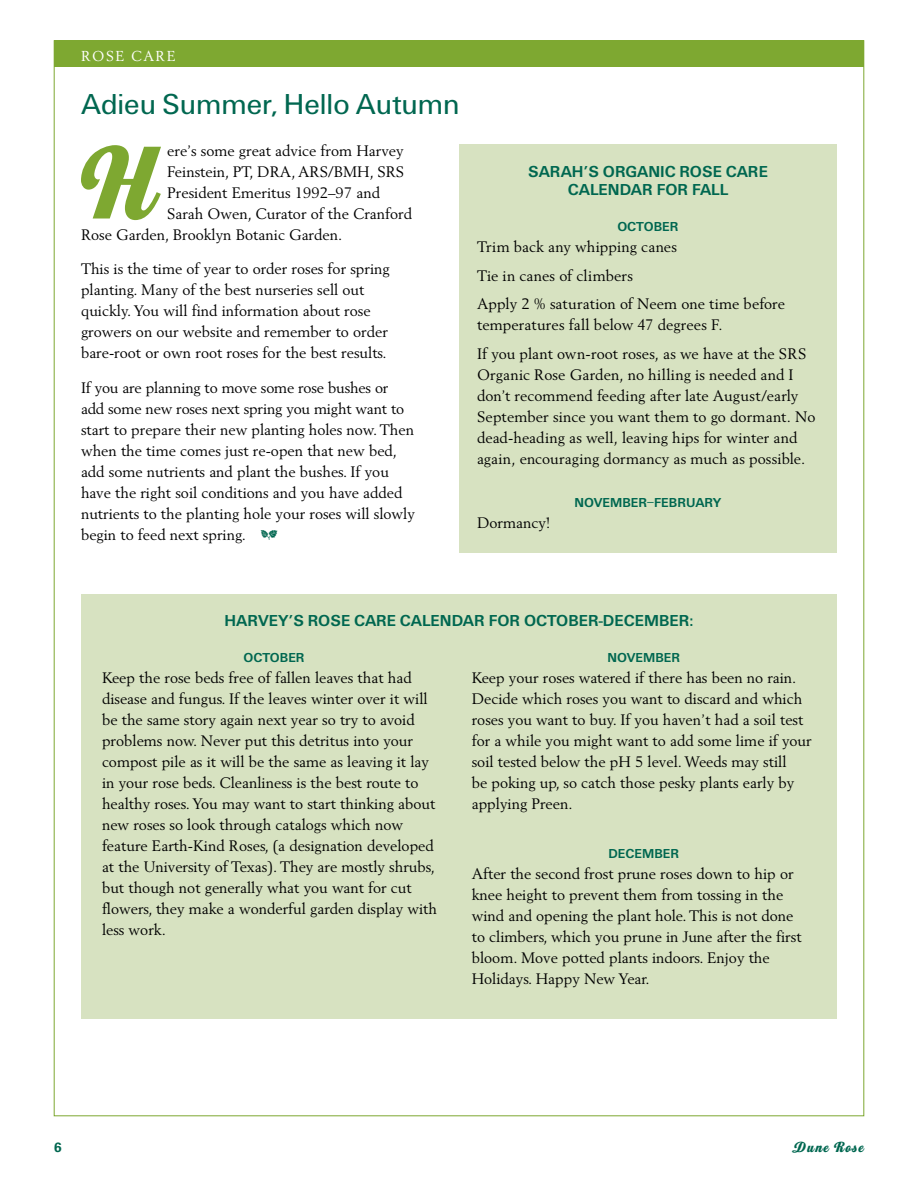
<style>
.page{position:relative;width:918px;height:1188px;background:#fff}
.page>*{position:absolute;margin:0;border:0;box-sizing:border-box;transform-origin:0 0}
.t1{font:106.2px "Home Run Script";color:#7ea831}
.t2{font:30px "U55";color:#006750}
.t3{font:16.5px/18px "U65";color:#006750;text-align:center}
.t4{font:15px/21px "Berling";color:#000}
.t5{font:15px "Home Run Script";letter-spacing:.1em;color:#006750}
.t6{font:14.25px "Berling";letter-spacing:.1em;color:#fff}
.t7{font:13.5px "U65";color:#006750}
.t8{font:700 13.5px "Univers";color:#006750}
.s1{font-family:"Type Embellishments One Plain";color:#006750}
</style>
<div class="page">
<div style="left:54px;top:40px;width:810px;height:28px;background:#7ea831"></div>
<div style="left:459px;top:144px;width:378px;height:409px;background:#d7e2c1"></div>
<div style="left:81px;top:594px;width:756px;height:425px;background:#d7e2c1"></div>
<p class="t6" style="left:81px;top:47px;width:96px">ROSE CARE</p>
<h2 class="t2" style="left:81px;top:84px;width:380px">Adieu Summer, Hello Autumn</h2>
<h1 class="t1" style="left:86px;top:121px;width:72px">H</h1>
<p class="t4" style="left:167px;top:140px;width:238px">ere’s some great advice from Harvey</p>
<p class="t4" style="left:167px;top:161px;width:239px">Feinstein, PT, DRA, ARS/BMH, SRS</p>
<p class="t4" style="left:167px;top:182px;width:214px">President Emeritus 1992–97 and</p>
<p class="t4" style="left:167px;top:203px;width:246px">Sarah Owen, Curator of the Cranford</p>
<p class="t4" style="left:81px;top:224px;width:263px">Rose Garden, Brooklyn Botanic Garden.</p>
<p class="t4" style="left:81px;top:258px;width:310px">This is the time of year to order roses for spring planting. Many of the best nurseries sell out quickly. You will find information about rose growers on our website and remember to order bare-root or own root roses for the best results.</p>
<p class="t4" style="left:81px;top:377px;width:335px">If you are planning to move some rose bushes or add some new roses next spring you might want to start to prepare their new planting holes now. Then when the time comes just re-open that new bed, add some nutrients and plant the bushes. If you have the right soil conditions and you have added nutrients to the planting hole your roses will slowly begin to feed next spring. <span class="s1">a</span></p>
<p class="t3" style="left:528px;top:164px;width:241px">SARAH’S ORGANIC ROSE CARE<br>CALENDAR FOR FALL</p>
<p class="t7" style="left:617px;top:218px;width:63px">OCTOBER</p>
<p class="t4" style="left:477px;top:232px;width:310px;line-height:28.5px">Trim back any whipping canes<br>Tie in canes of climbers<br>Apply 2 % saturation of Neem one time before</p>
<p class="t4" style="left:477px;top:310px;width:331px;line-height:28.5px">temperatures fall below 47 degrees F.<br>If you plant own-root roses, as we have at the SRS</p>
<p class="t4" style="left:477px;top:364px;width:340px">Organic Rose Garden, no hilling is needed and I don’t recommend feeding after late August/early September since you want them to go dormant. No dead-heading as well, leaving hips for winter and again, encouraging dormancy as much as possible.</p>
<p class="t7" style="left:574px;top:494px;width:149px">NOVEMBER–FEBRUARY</p>
<p class="t4" style="left:477px;top:512px;width:75px">Dormancy!</p>
<p class="t3" style="left:225px;top:613px;width:470px">HARVEY’S ROSE CARE CALENDAR FOR OCTOBER-DECEMBER:</p>
<p class="t7" style="left:244px;top:648px;width:63px">OCTOBER</p>
<p class="t4" style="left:102px;top:667px;width:337px">Keep the rose beds free of fallen leaves that had disease and fungus. If the leaves winter over it will be the same story again next year so try to avoid problems now. Never put this detritus into your compost pile as it will be the same as leaving it lay in your rose beds. Cleanliness is the best route to healthy roses. You may want to start thinking about new roses so look through catalogs which now feature Earth-Kind Roses, (a designation developed at the University of Texas). They are mostly shrubs, but though not generally what you want for cut flowers, they make a wonderful garden display with less work.</p>
<p class="t7" style="left:607px;top:648px;width:74px">NOVEMBER</p>
<p class="t4" style="left:472px;top:667px;width:342px">Keep your roses watered if there has been no rain.<br>Decide which roses you want to discard and which roses you want to buy. If you haven’t had a soil test for a while you might want to add some lime if your soil tested below the pH 5 level. Weeds may still<br>be poking up, so catch those pesky plants early by applying Preen.</p>
<p class="t7" style="left:608px;top:845px;width:72px">DECEMBER</p>
<p class="t4" style="left:472px;top:864px;width:331px">After the second frost prune roses down to hip or knee height to prevent them from tossing in the wind and opening the plant hole. This is not done to climbers, which you prune in June after the first bloom. Move potted plants indoors. Enjoy the Holidays. Happy New Year.</p>
<p class="t8" style="left:54px;top:1139px;width:9px">6</p>
<p class="t5" style="left:793px;top:1138px;width:72px">Dune Rose</p>
</div>
